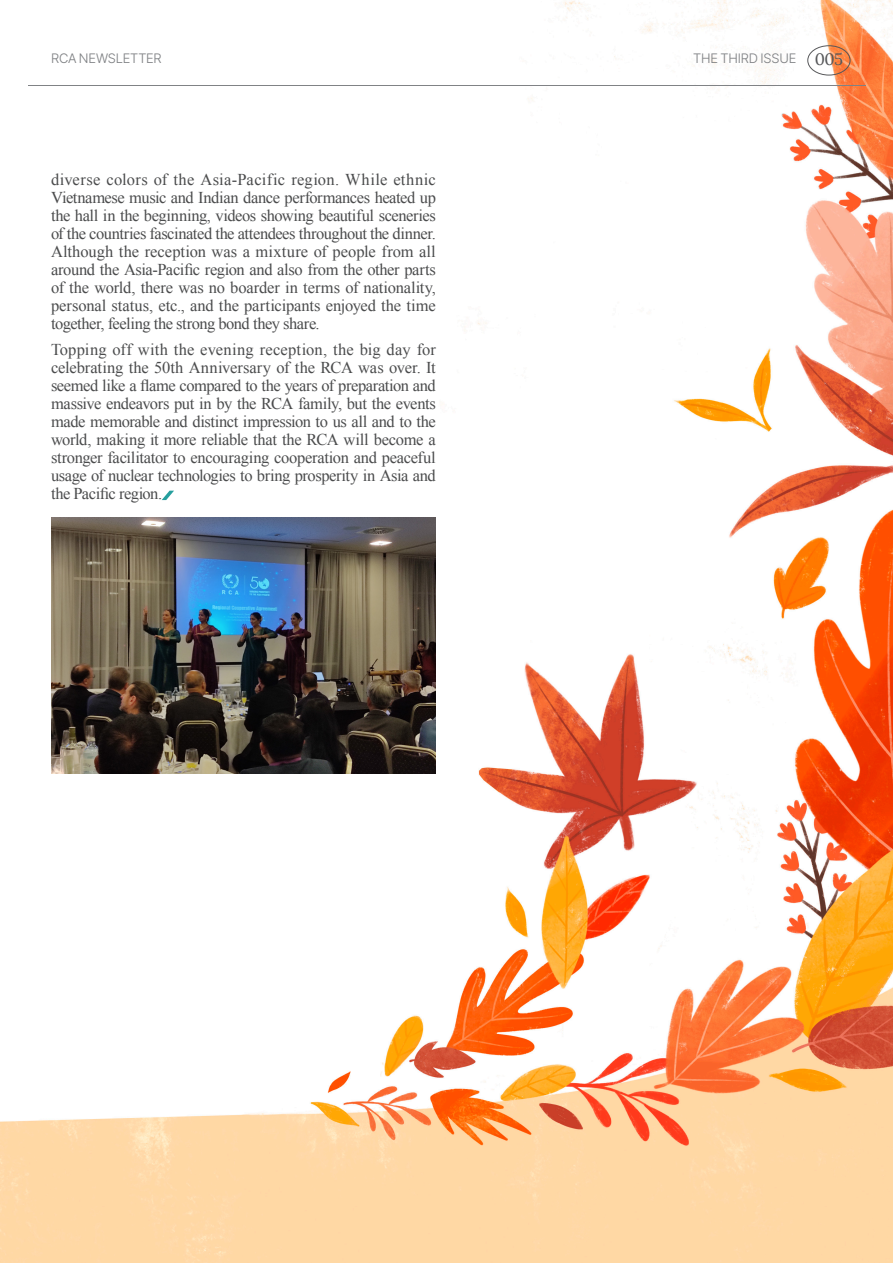
<style>
.page{position:relative;width:893px;height:1263px;background:#fff}
.page>*{position:absolute;margin:0;border:0;box-sizing:border-box;transform-origin:0 0}
.t1{font:16.5px/18px "Times New Roman";letter-spacing:-.03em;color:#4b4c4d;text-align:justify}
.t2{font:16.5px "Lora";color:#57585a}
.t3{font:300 13.5px "Pretendard";letter-spacing:-.01em;color:#808285}
</style>
<div class="page">
<img style="left:1px;top:0;width:892px;height:1263px">
<svg style="left:162px;top:491px;width:12px;height:9px"></svg>
<div style="left:807px;top:45px;width:43px;height:30px;border:1px solid #57585a;border-radius:50%"></div>
<hr style="left:28px;top:86px;width:837px;height:1px;background:#808285">
<img style="left:51px;top:518px;width:385px;height:256px">
<p class="t3" style="left:51px;top:49px;width:112px">RCA NEWSLETTER</p>
<p class="t3" style="left:693px;top:49px;width:105px">THE THIRD ISSUE</p>
<p class="t2" style="left:815px;top:49px;width:30px">005</p>
<p class="t1" style="left:51px;top:170px;width:386px">diverse colors of the Asia-Pacific region. While ethnic Vietnamese music and Indian dance performances heated up the hall in the beginning, videos showing beautiful sceneries of the countries fascinated the attendees throughout the dinner.<br>Although the reception was a mixture of people from all around the Asia-Pacific region and also from the other parts of the world, there was no boarder in terms of nationality, personal status, etc., and the participants enjoyed the time together, feeling the strong bond they share.</p>
<p class="t1" style="left:51px;top:341px;width:386px">Topping off with the evening reception, the big day for celebrating the 50th Anniversary of the RCA was over. It seemed like a flame compared to the years of preparation and massive endeavors put in by the RCA family, but the events made memorable and distinct impression to us all and to the world, making it more reliable that the RCA will become a stronger facilitator to encouraging cooperation and peaceful usage of nuclear technologies to bring prosperity in Asia and the Pacific region.</p>
</div>
